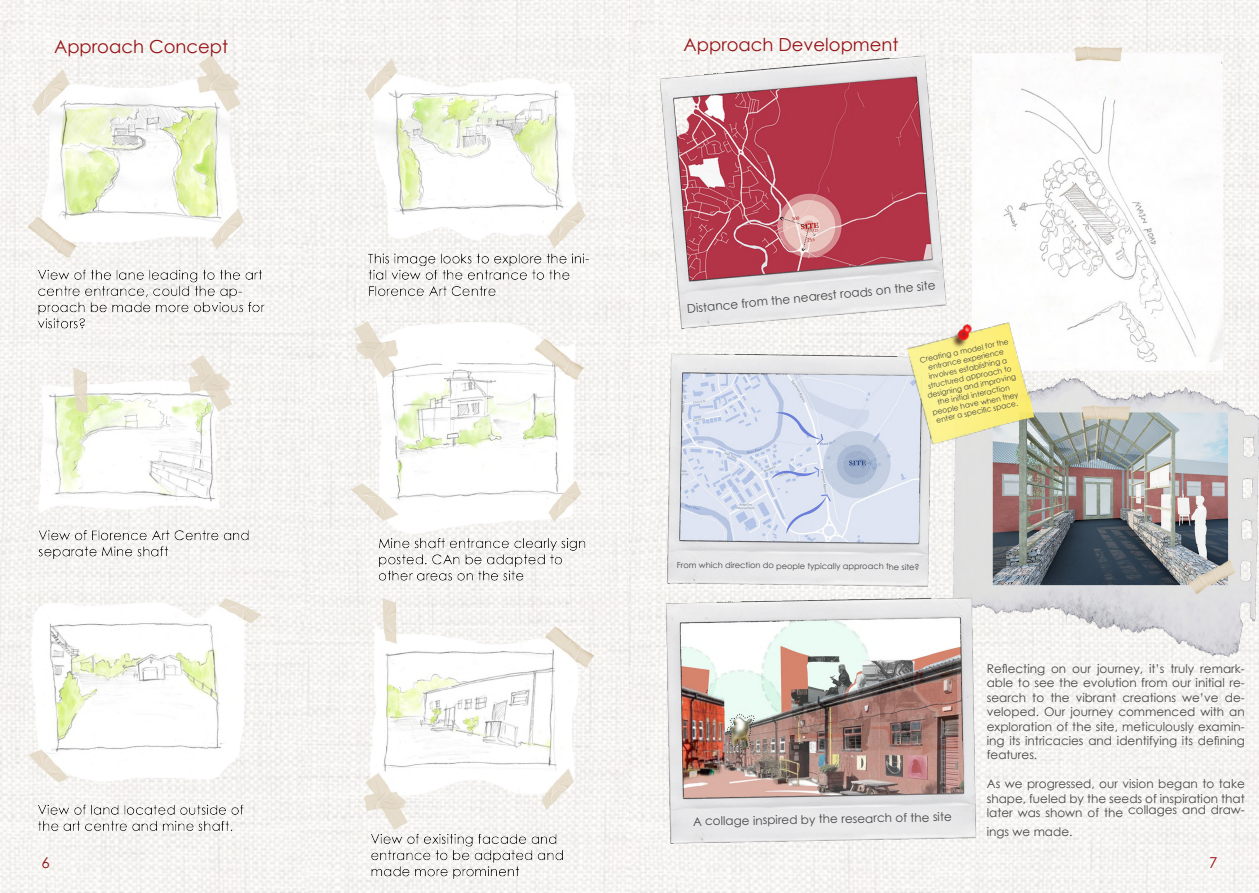
<style>
.page{position:relative;width:1259px;height:893px;background:#fff}
.page>*{position:absolute;margin:0;border:0;box-sizing:border-box;transform-origin:0 0}
.t1{font:18px "Century Gothic";color:#951115}
.t2{font:15px "Century Gothic";color:#951115}
.t3{font:12px/14.4px "Century Gothic";color:#454647;text-align:justify}
.t4{font:8.25px "Century Gothic";color:#454647}
.t5{font:7.5px/9px "Century Gothic";color:#454647;text-align:center}
</style>
<div class="page">
<img style="left:0;top:0;width:1259px;height:893px">
<img style="left:648px;top:28px;width:611px;height:842px">
<img style="left:905px;top:315px;width:130px;height:131px">
<img style="left:0;top:12px;width:629px;height:881px">
<p class="t1" style="left:54px;top:34px;width:176px">Approach Concept</p>
<p class="t1" style="left:683px;top:32px;width:217px">Approach Development</p>
<p class="t3" style="left:686px;top:303px;width:251px;rotate:-6deg">Distance from the nearest roads on the site</p>
<p class="t5" style="left:919px;top:356px;width:92px;rotate:-12deg">Creating a model for the entrance experience involves establishing a structured approach to designing and improving the initial interaction people have when they</p>
<p class="t5" style="left:935px;top:415px;width:85px;rotate:-12deg">enter a specifi c space.</p>
<p class="t4" style="left:677px;top:558px;width:244px;rotate:1deg">From which direction do people typically approach the site?</p>
<p class="t3" style="left:693px;top:814px;width:260px;rotate:-1deg">A collage inspired by the research of the site</p>
<p class="t3" style="left:986px;top:661px;width:259px">Reflecting on our journey, it’s truly remark&shy;able to see the evolution from our initial re&shy;search to the vibrant creations we’ve de&shy;veloped. Our journey commenced with an exploration of the site, meticulously examin&shy;ing its intricacies and identifying its defining features.</p>
<p class="t3" style="left:986px;top:776px;width:259px">As we progressed, our vision began to take shape, fueled by the seeds of inspiration that later was shown of the collages and draw-</p>
<p class="t3" style="left:986px;top:824px;width:87px">ings we made.</p>
<p class="t2" style="left:42px;top:852px;width:10px">6</p>
<p class="t2" style="left:1209px;top:852px;width:10px">7</p>
</div>
